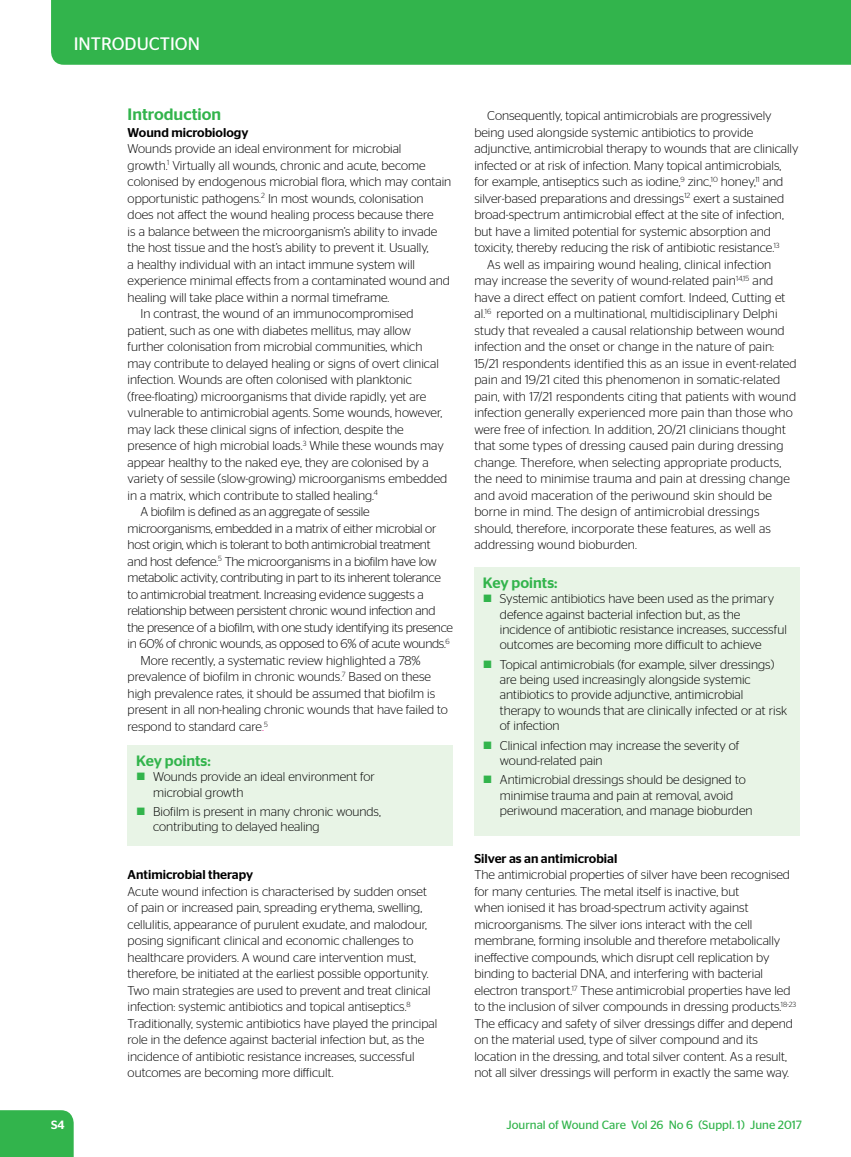
<style>
.page{position:relative;width:851px;height:1157px;background:#fff}
.page>*{position:absolute;margin:0;border:0;box-sizing:border-box;transform-origin:0 0}
.t1{font:18px "Stag Sans";color:#fff}
.t2{font:500 16.5px "Stag Sans";color:#32b44c}
.t3{font:500 15px "Stag Sans";color:#32b44c}
.t4{font:300 12.75px/16.5px "Stag Sans";color:#000}
.t5{font:300 12.75px/16.5px "Stag Sans";letter-spacing:-.02em;color:#000}
.t6{font:500 12.75px "Stag Sans";color:#000}
.t7{font:12px "Stag Sans";color:#32b44c}
.t8{font:500 12px "Stag Sans";color:#fff}
.s1{color:#ec008c}
.s2{color:#32b44c}
</style>
<div class="page">
<div style="left:51px;top:0;width:799px;height:65px;background:#32b44c"></div>
<div style="left:0;top:1110px;width:74px;height:47px;background:#32b44c"></div>
<div style="left:128px;top:745px;width:325px;height:101px;background:#e8f4e6"></div>
<div style="left:474px;top:567px;width:325px;height:268px;background:#e8f4e6"></div>
<h1 class="t1" style="left:74px;top:34px;width:128px">INTRODUCTION</h1>
<p class="t2" style="left:128px;top:105px;width:95px">Introduction</p>
<p class="t6" style="left:128px;top:125px;width:122px">Wound microbiology</p>
<p class="t4" style="left:128px;top:140px;width:325px">Wounds provide an ideal environment for microbial<br>growth.<sup>1</sup> Virtually all wounds, chronic and acute, become colonised by endogenous microbial flora, which may contain opportunistic pathogens.<sup>2</sup> In most wounds, colonisation does not afect the wound healing process because there<br>is a balance between the microorganism’s ability to invade the host tissue and the host’s ability to prevent it. Usually,<br>a healthy individual with an intact immune system will experience minimal efects from a contaminated wound and healing will take place within a normal timeframe.</p>
<p class="t4" style="left:128px;top:305px;width:321px;text-indent:13px">In contrast, the wound of an immunocompromised patient, such as one with diabetes mellitus, may allow further colonisation from microbial communities, which may contribute to delayed healing or signs of overt clinical infection. Wounds are often colonised with planktonic (free-floating) microorganisms that divide rapidly, yet are vulnerable to antimicrobial agents. Some wounds, however, may lack these clinical signs of infection, despite the presence of high microbial loads.<sup>3</sup> While these wounds may appear healthy to the naked eye, they are colonised by a variety of sessile (slow-growing) microorganisms embedded in a matrix, which contribute to stalled healing.<sup>4</sup></p>
<p class="t5" style="left:128px;top:503px;width:327px;text-indent:13px">A biofilm is defined as an aggregate of sessile microorganisms, embedded in a matrix of either microbial or host origin, which is tolerant to both antimicrobial treatment and host defence.<sup>5</sup> The microorganisms in a biofilm have low metabolic activity, contributing in part to its inherent tolerance to antimicrobial treatment. Increasing evidence suggests a relationship between persistent chronic wound infection and the presence of a biofilm, with one study identifying its presence in 60% of chronic wounds, as opposed to 6% of acute wounds.<sup>6</sup></p>
<p class="t4" style="left:128px;top:652px;width:322px;text-indent:13px">More recently, a systematic review highlighted a 78% prevalence of biofilm in chronic wounds.<sup>7</sup> Based on these high prevalence rates, it should be assumed that biofilm is present in all non-healing chronic wounds that have failed to respond to standard care<span class="s1">.</span><sup>5</sup></p>
<p class="t3" style="left:136px;top:752px;width:76px">Key points:</p>
<p class="t4" style="left:153px;top:769px;width:223px;line-height:15.3px;text-indent:-17px"><span class="s2">■</span> Wounds provide an ideal environment for microbial growth</p>
<p class="t4" style="left:153px;top:803px;width:229px;line-height:15.3px;text-indent:-17px"><span class="s2">■</span> Biofilm is present in many chronic wounds, contributing to delayed healing</p>
<p class="t6" style="left:128px;top:867px;width:127px">Antimicrobial therapy</p>
<p class="t4" style="left:128px;top:883px;width:311px">Acute wound infection is characterised by sudden onset of pain or increased pain, spreading erythema, swelling, cellulitis, appearance of purulent exudate, and malodour, posing significant clinical and economic challenges to healthcare providers. A wound care intervention must, therefore, be initiated at the earliest possible opportunity.<br>Two main strategies are used to prevent and treat clinical infection: systemic antibiotics and topical antiseptics.<sup>8<br></sup>Traditionally, systemic antibiotics have played the principal role in the defence against bacterial infection but, as the incidence of antibiotic resistance increases, successful outcomes are becoming more dificult.</p>
<p class="t4" style="left:474px;top:107px;width:325px;text-indent:13px">Consequently, topical antimicrobials are progressively being used alongside systemic antibiotics to provide adjunctive, antimicrobial therapy to wounds that are clinically infected or at risk of infection. Many topical antimicrobials, for example, antiseptics such as iodine,<sup>9</sup> zinc,<sup>10</sup> honey,<sup>11</sup> and silver-based preparations and dressings<sup>12</sup> exert a sustained broad-spectrum antimicrobial efect at the site of infection, but have a limited potential for systemic absorption and toxicity, thereby reducing the risk of antibiotic resistance.<sup>13</sup></p>
<p class="t4" style="left:474px;top:256px;width:323px;text-indent:13px">As well as impairing wound healing, clinical infection may increase the severity of wound-related pain<sup>14,15</sup> and have a direct efect on patient comfort. Indeed, Cutting et al.<sup>16</sup> reported on a multinational, multidisciplinary Delphi study that revealed a causal relationship between wound infection and the onset or change in the nature of pain:<br>15/21 respondents identified this as an issue in event-related pain and 19/21 cited this phenomenon in somatic-related pain, with 17/21 respondents citing that patients with wound infection generally experienced more pain than those who were free of infection. In addition, 20/21 clinicians thought that some types of dressing caused pain during dressing change. Therefore, when selecting appropriate products, the need to minimise trauma and pain at dressing change and avoid maceration of the periwound skin should be borne in mind. The design of antimicrobial dressings should, therefore, incorporate these features, as well as addressing wound bioburden.</p>
<p class="t3" style="left:483px;top:574px;width:76px">Key points:</p>
<p class="t4" style="left:500px;top:591px;width:288px;line-height:15.3px;text-indent:-17px"><span class="s2">■</span> Systemic antibiotics have been used as the primary defence against bacterial infection but, as the incidence of antibiotic resistance increases, successful outcomes are becoming more dificult to achieve</p>
<p class="t4" style="left:500px;top:656px;width:289px;line-height:15.3px;text-indent:-17px"><span class="s2">■</span> Topical antimicrobials (for example, silver dressings) are being used increasingly alongside systemic antibiotics to provide adjunctive, antimicrobial therapy to wounds that are clinically infected or at risk of infection</p>
<p class="t4" style="left:500px;top:737px;width:241px;line-height:15.3px;text-indent:-17px"><span class="s2">■</span> Clinical infection may increase the severity of wound-related pain</p>
<p class="t4" style="left:500px;top:772px;width:254px;line-height:15.3px;text-indent:-17px"><span class="s2">■</span> Antimicrobial dressings should be designed to minimise trauma and pain at removal, avoid periwound maceration, and manage bioburden</p>
<p class="t6" style="left:474px;top:851px;width:144px">Silver as an antimicrobial</p>
<p class="t4" style="left:474px;top:866px;width:323px">The antimicrobial properties of silver have been recognised for many centuries. The metal itself is inactive, but<br>when ionised it has broad-spectrum activity against microorganisms. The silver ions interact with the cell membrane, forming insoluble and therefore metabolically inefective compounds, which disrupt cell replication by binding to bacterial DNA, and interfering with bacterial electron transport.<sup>17</sup> These antimicrobial properties have led to the inclusion of silver compounds in dressing products.<sup>18-23<br></sup>The eficacy and safety of silver dressings difer and depend on the material used, type of silver compound and its location in the dressing, and total silver content. As a result, not all silver dressings will perform in exactly the same way.</p>
<p class="t8" style="left:51px;top:1118px;width:15px">S4</p>
<p class="t7" style="left:506px;top:1118px;width:297px">Journal of Wound Care Vol 26 No 6 (Suppl. 1) June 2017</p>
</div>
